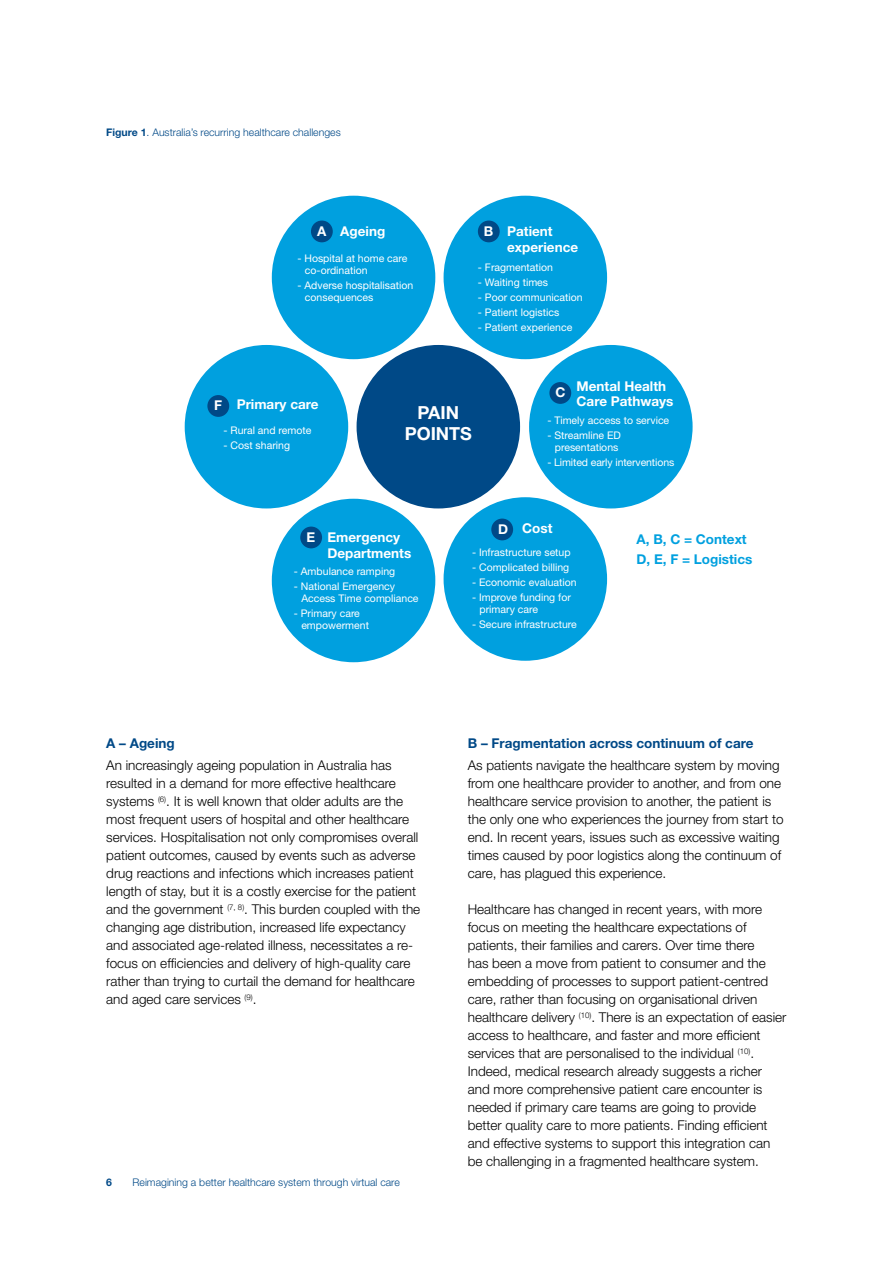
<style>
.page{position:relative;width:893px;height:1263px;background:#fff}
.page>*{position:absolute;margin:0;border:0;box-sizing:border-box;transform-origin:0 0}
.t1{font:700 18px/21.6px "Helvetica Neue";color:#fff;text-align:center}
.t2{font:300 13.5px/18px "Helvetica Neue";color:#000}
.t3{font:700 13.5px/16.2px "Helvetica Neue";color:#fff}
.t4{font:700 13.5px "Helvetica Neue";color:#004987}
.t5{font:700 13.5px/19.5px "Helvetica Neue";color:#00a0df}
.t6{font:10.5px/12px "Helvetica Neue";color:#fff}
.t7{font:300 10.5px "Helvetica Neue";color:#004987}
.t8{font:700 10.5px "Helvetica Neue";color:#004987}
.s1{font-weight:700}
</style>
<div class="page">
<div style="left:357px;top:345px;width:163px;height:163px;background:#004987;border-radius:50%"></div>
<div style="left:444px;top:196px;width:163px;height:163px;background:#00a0df;border-radius:50%"></div>
<div style="left:272px;top:196px;width:163px;height:163px;background:#00a0df;border-radius:50%"></div>
<div style="left:185px;top:345px;width:163px;height:163px;background:#00a0df;border-radius:50%"></div>
<div style="left:311px;top:221px;width:22px;height:21px;background:#004987;border-radius:50%"></div>
<div style="left:207px;top:395px;width:22px;height:22px;background:#004987;border-radius:50%"></div>
<div style="left:478px;top:221px;width:22px;height:21px;background:#004987;border-radius:50%"></div>
<div style="left:444px;top:497px;width:163px;height:164px;background:#00a0df;border-radius:50%"></div>
<div style="left:529px;top:345px;width:164px;height:163px;background:#00a0df;border-radius:50%"></div>
<div style="left:272px;top:499px;width:163px;height:163px;background:#00a0df;border-radius:50%"></div>
<div style="left:549px;top:382px;width:22px;height:22px;background:#004987;border-radius:50%"></div>
<div style="left:300px;top:527px;width:22px;height:21px;background:#004987;border-radius:50%"></div>
<div style="left:491px;top:519px;width:22px;height:21px;background:#004987;border-radius:50%"></div>
<p class="t7" style="left:106px;top:126px;width:236px"><span class="s1">Figure 1</span>. Australia’s recurring healthcare challenges</p>
<p class="t3" style="left:317px;top:223px;width:11px">A</p>
<p class="t3" style="left:340px;top:223px;width:46px">Ageing</p>
<p class="t3" style="left:484px;top:223px;width:11px">B</p>
<p class="t3" style="left:507px;top:223px;width:72px">Patient experience</p>
<p class="t6" style="left:305px;top:252px;width:104px;text-indent:-7px">- Hospital at home care co-ordination</p>
<p class="t6" style="left:305px;top:279px;width:110px;text-indent:-7px">- Adverse hospitalisation consequences</p>
<p class="t6" style="left:478px;top:261px;width:77px">- Fragmentation</p>
<p class="t6" style="left:478px;top:276px;width:72px">- Waiting times</p>
<p class="t6" style="left:478px;top:291px;width:106px">- Poor communication</p>
<p class="t6" style="left:478px;top:306px;width:83px">- Patient logistics</p>
<p class="t6" style="left:478px;top:321px;width:96px">- Patient experience</p>
<p class="t3" style="left:214px;top:397px;width:10px">F</p>
<p class="t3" style="left:237px;top:396px;width:83px">Primary care</p>
<p class="t6" style="left:224px;top:424px;width:89px">- Rural and remote</p>
<p class="t6" style="left:224px;top:439px;width:68px">- Cost sharing</p>
<h1 class="t1" style="left:405px;top:401px;width:69px">PAIN<br>POINTS</h1>
<p class="t3" style="left:555px;top:384px;width:12px">C</p>
<p class="t3" style="left:577px;top:378px;width:98px;line-height:15px">Mental Health<br>Care Pathways</p>
<p class="t6" style="left:547px;top:414px;width:123px">- Timely access to service</p>
<p class="t6" style="left:547px;top:429px;width:75px;text-align:center">- Streamline ED presentations</p>
<p class="t6" style="left:547px;top:456px;width:128px">- Limited early interventions</p>
<p class="t3" style="left:306px;top:529px;width:10px">E</p>
<p class="t3" style="left:328px;top:528px;width:85px">Emergency<br>Departments</p>
<p class="t6" style="left:294px;top:565px;width:103px">- Ambulance ramping</p>
<p class="t6" style="left:301px;top:580px;width:119px;text-indent:-7px">- National Emergency<br>Access Time compliance</p>
<p class="t6" style="left:301px;top:607px;width:69px;text-indent:-7px">- Primary care empowerment</p>
<p class="t4" style="left:106px;top:735px;width:70px">A – Ageing</p>
<p class="t2" style="left:106px;top:756px;width:315px">An increasingly ageing population in Australia has resulted in a demand for more effective healthcare systems <sup>(6)</sup>. It is well known that older adults are the most frequent users of hospital and other healthcare services. Hospitalisation not only compromises overall patient outcomes, caused by events such as adverse drug reactions and infections which increases patient length of stay, but it is a costly exercise for the patient and the government <sup>(7,</sup> <sup>8)</sup>. This burden coupled with the changing age distribution, increased life expectancy and associated age-related illness, necessitates a re&shy;focus on efficiencies and delivery of high-quality care rather than trying to curtail the demand for healthcare and aged care services <sup>(9)</sup>.</p>
<p class="t8" style="left:106px;top:1176px;width:7px">6</p>
<p class="t7" style="left:133px;top:1176px;width:269px">Reimagining a better healthcare system through virtual care</p>
<p class="t3" style="left:498px;top:521px;width:12px">D</p>
<p class="t3" style="left:522px;top:520px;width:32px">Cost</p>
<p class="t6" style="left:472px;top:546px;width:100px">- Infrastructure setup</p>
<p class="t6" style="left:472px;top:561px;width:99px">- Complicated billing</p>
<p class="t6" style="left:472px;top:576px;width:106px">- Economic evaluation</p>
<p class="t6" style="left:480px;top:591px;width:93px;text-indent:-7px">- Improve funding for primary care</p>
<p class="t6" style="left:472px;top:618px;width:106px">- Secure infrastructure</p>
<p class="t5" style="left:637px;top:529px;width:117px">A, B, C = Context<br>D, E, F = Logistics</p>
<p class="t4" style="left:468px;top:735px;width:287px">B – Fragmentation across continuum of care</p>
<p class="t2" style="left:468px;top:756px;width:317px">As patients navigate the healthcare system by moving from one healthcare provider to another, and from one healthcare service provision to another, the patient is the only one who experiences the journey from start to end. In recent years, issues such as excessive waiting times caused by poor logistics along the continuum of care, has plagued this experience.</p>
<p class="t2" style="left:468px;top:900px;width:320px">Healthcare has changed in recent years, with more focus on meeting the healthcare expectations of patients, their families and carers. Over time there<br>has been a move from patient to consumer and the embedding of processes to support patient-centred care, rather than focusing on organisational driven healthcare delivery <sup>(10)</sup>. There is an expectation of easier access to healthcare, and faster and more efficient services that are personalised to the individual <sup>(10)</sup>.<br>Indeed, medical research already suggests a richer and more comprehensive patient care encounter is needed if primary care teams are going to provide better quality care to more patients. Finding efficient and effective systems to support this integration can be challenging in a fragmented healthcare system.</p>
</div>
